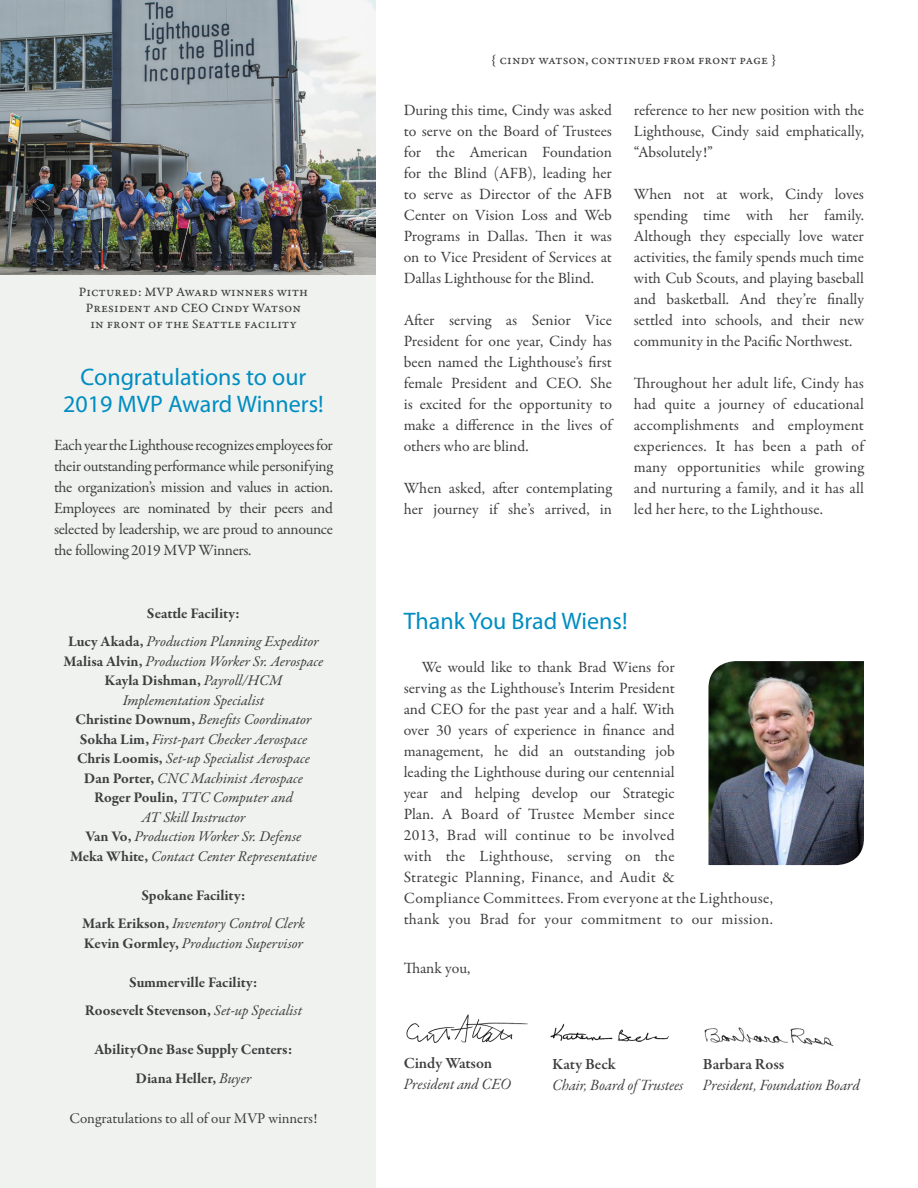
<style>
.page{position:relative;width:918px;height:1188px;background:#fff}
.page>*{position:absolute;margin:0;border:0;box-sizing:border-box;transform-origin:0 0}
.Leader_Text_18pt{font:24px/27px "Myriad Pro";color:#008dc1;text-align:center}
.Main_Text{font:15.75px/21px "Garamond Premr Pro";color:#3e3e3f;text-align:justify}
.Main_Text-2{font:15.75px/21px "Garamond Premr Pro";letter-spacing:-.02em;color:#3e3e3f}
.Main_Text-3{font:15.75px "Garamond Premr Pro It Subh";color:#3e3e3f}
.Main_Text-4{font:600 15.75px "Garamond Premr Pro";color:#3e3e3f}
.Main_Text-5{font:italic 15px/19.5px "Garamond Premr Pro";letter-spacing:-.005em;color:#3e3e3f;text-align:center}
.Main_Text-6{font:700 15px "Garamond Premr Pro";letter-spacing:-.005em;color:#3e3e3f}
.Main_Text-7{font:15px "Garamond Premr Pro";color:#3e3e3f}
.Photo_Caption{font:13.5px/16.2px "Garamond Premr Pro Capt";color:#3e3e3f;text-align:center}
.s1{font-weight:700;font-style:normal}
.s2{font-weight:400;font-style:italic}
</style>
<div class="page">
<img style="left:704px;top:1027px;width:130px;height:19px">
<img style="left:406px;top:1014px;width:122px;height:29px">
<div style="left:0;top:0;width:376px;height:1188px;background:#f0f2f0"></div>
<img style="left:0;top:0;width:376px;height:274px">
<img style="left:708px;top:661px;width:156px;height:204px">
<img style="left:550px;top:1023px;width:119px;height:19px">
<p class="Photo_Caption" style="left:79px;top:284px;width:231px">Pictured: MVP Award winners with<br>President and CEO Cindy Watson in front of the Seattle facility</p>
<p class="Leader_Text_18pt" style="left:63px;top:363px;width:262px">Congratulations to our<br>2019 MVP Award Winners!</p>
<p class="Main_Text-2" style="left:54px;top:434px;width:281px">Each year the Lighthouse recognizes employees for their outstanding performance while personifying the organization’s mission and values in action.<br>Employees are nominated by their peers and selected by leadership, we are proud to announce the following 2019 MVP Winners.</p>
<p class="Main_Text-6" style="left:147px;top:604px;width:95px">Seattle Facility:</p>
<p class="Main_Text-5" style="left:68px;top:632px;width:252px"><span class="s1">Lucy Akada,</span> Production Planning Expeditor</p>
<p class="Main_Text-5" style="left:64px;top:652px;width:261px"><span class="s1">Malisa Alvin,</span> Production Worker Sr. Aerospace</p>
<p class="Main_Text-5" style="left:104px;top:671px;width:180px"><span class="s1">Kayla Dishman,</span> Payroll/HCM<br>Implementation Specialist</p>
<p class="Main_Text-5" style="left:76px;top:710px;width:237px"><span class="s1">Christine Downum,</span> Benefits Coordinator</p>
<p class="Main_Text-5" style="left:80px;top:730px;width:229px"><span class="s1">Sokha Lim,</span> First-part Checker Aerospace</p>
<p class="Main_Text-5" style="left:77px;top:749px;width:234px"><span class="s1">Chris Loomis,</span> Set-up Specialist Aerospace</p>
<p class="Main_Text-5" style="left:84px;top:769px;width:221px"><span class="s1">Dan Porter,</span> CNC Machinist Aerospace</p>
<p class="Main_Text-5" style="left:94px;top:788px;width:200px"><span class="s1">Roger Poulin,</span> TTC Computer and<br>AT Skill Instructor</p>
<p class="Main_Text-5" style="left:86px;top:827px;width:217px"><span class="s1">Van Vo,</span> Production Worker Sr. Defense</p>
<p class="Main_Text-5" style="left:70px;top:847px;width:248px"><span class="s1">Meka White,</span> Contact Center Representative</p>
<p class="Main_Text-6" style="left:141px;top:886px;width:106px">Spokane Facility:</p>
<p class="Main_Text-5" style="left:82px;top:914px;width:224px"><span class="s1">Mark Erikson,</span> Inventory Control Clerk</p>
<p class="Main_Text-5" style="left:84px;top:934px;width:221px"><span class="s1">Kevin Gormley,</span> Production Supervisor</p>
<p class="Main_Text-6" style="left:129px;top:973px;width:130px">Summerville Facility:</p>
<p class="Main_Text-6" style="left:85px;top:1001px;width:219px">Roosevelt Stevenson, <span class="s2">Set-up Specialist</span></p>
<p class="Main_Text-6" style="left:94px;top:1040px;width:200px">AbilityOne Base Supply Centers:</p>
<p class="Main_Text-6" style="left:136px;top:1069px;width:117px">Diana Heller, <span class="s2">Buyer</span></p>
<p class="Main_Text-7" style="left:69px;top:1109px;width:250px">Congratulations to all of our MVP winners!</p>
<p class="Photo_Caption" style="left:492px;top:52px;width:285px">{ cindy watson, continued from front page }</p>
<p class="Main_Text" style="left:404px;top:100px;width:210px;text-align:left">During this time, Cindy was asked to serve on the Board of Trustees for the American Foundation for the Blind (AFB), leading her to serve as Director of the AFB<br>Center on Vision Loss and Web<br>Programs in Dallas. Then it was on to Vice President of Services at<br>Dallas Lighthouse for the Blind.</p>
<p class="Main_Text" style="left:404px;top:310px;width:210px">After serving as Senior Vice President for one year, Cindy has been named the Lighthouse’s first female President and CEO. She is excited for the opportunity to make a difference in the lives of others who are blind.</p>
<p class="Main_Text" style="left:404px;top:478px;width:210px">When asked, after contemplating her journey if she’s arrived, in</p>
<p class="Main_Text" style="left:634px;top:100px;width:232px">reference to her new position with the Lighthouse, Cindy said emphatically, “Absolutely!”</p>
<p class="Main_Text" style="left:634px;top:184px;width:232px">When not at work, Cindy loves spending time with her family.<br>Although they especially love water activities, the family spends much time with Cub Scouts, and playing baseball and basketball. And they’re finally settled into schools, and their new community in the Pacific Northwest.</p>
<p class="Main_Text" style="left:634px;top:373px;width:232px">Throughout her adult life, Cindy has had quite a journey of educational accomplishments and employment experiences. It has been a path of many opportunities while growing and nurturing a family, and it has all led her here, to the Lighthouse.</p>
<p class="Leader_Text_18pt" style="left:404px;top:607px;width:225px">Thank You Brad Wiens!</p>
<p class="Main_Text" style="left:404px;top:657px;width:371px;text-align:left;text-indent:18px">We would like to thank Brad Wiens for<br>serving as the Lighthouse’s Interim President<br>and CEO for the past year and a half. With<br>over 30 years of experience in finance and<br>management, he did an outstanding job<br>leading the Lighthouse during our centennial<br>year and helping develop our Strategic<br>Plan. A Board of Trustee Member since<br>2013, Brad will continue to be involved<br>with the Lighthouse, serving on the<br>Strategic Planning, Finance, and Audit &amp;<br>Compliance Committees. From everyone at the Lighthouse, thank you Brad for your commitment to our mission.</p>
<p class="Main_Text" style="left:404px;top:958px;width:68px">Thank you,</p>
<p class="Main_Text-4" style="left:404px;top:1054px;width:90px">Cindy Watson</p>
<p class="Main_Text-3" style="left:404px;top:1075px;width:109px">President and CEO</p>
<p class="Main_Text-4" style="left:552px;top:1055px;width:65px">Katy Beck</p>
<p class="Main_Text-3" style="left:552px;top:1076px;width:133px">Chair, Board of Trustees</p>
<p class="Main_Text-4" style="left:703px;top:1055px;width:83px">Barbara Ross</p>
<p class="Main_Text-3" style="left:703px;top:1076px;width:158px">President, Foundation Board</p>
</div>
